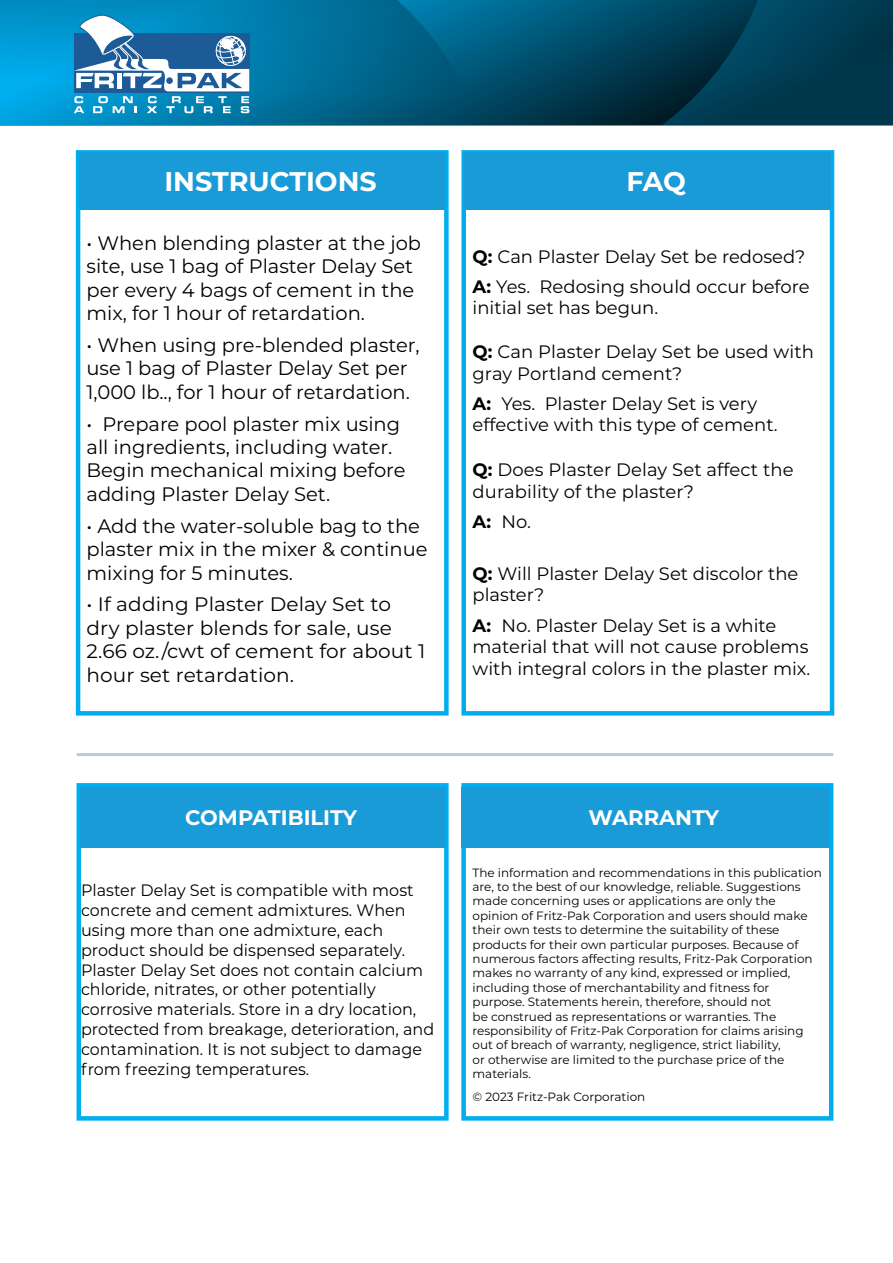
<style>
.page{position:relative;width:893px;height:1263px;background:#fff}
.page>*{position:absolute;margin:0;border:0;box-sizing:border-box;transform-origin:0 0}
.Small_Headers{font:700 27px "Montserrat";color:#fff}
.Small_Headers-2{font:700 21px "Montserrat";color:#fff}
.Contents{font:19.5px/23.4px "Montserrat";color:#000}
.Contents-2{font:18px/21.6px "Montserrat";color:#000}
.Contents-3{font:16.5px/19.8px "Montserrat";color:#000}
.Contents-4{font:12px/14.4px "Montserrat";color:#000}
.s1{font-weight:700}
</style>
<div class="page">
<svg style="left:479px;top:0;width:182px;height:125px;background:#004660"></svg>
<svg style="left:661px;top:0;width:232px;height:125px;background:#003a50"></svg>
<svg style="left:0;top:0;width:479px;height:125px;background:#0077a4"></svg>
<hr style="left:77px;top:753px;width:756px;height:3px;background:#bcccd5">
<div style="left:77px;top:783px;width:372px;height:338px;border:4px solid #00aeef"></div>
<div style="left:461px;top:783px;width:372px;height:338px;border:4px solid #00aeef"></div>
<div style="left:461px;top:788px;width:368px;height:60px;background:#199bd8"></div>
<div style="left:80px;top:787px;width:366px;height:61px;background:#199bd8"></div>
<svg style="left:74px;top:12px;width:175px;height:101px"></svg>
<div style="left:76px;top:150px;width:373px;height:566px;border:4px solid #00aeef"></div>
<div style="left:79px;top:153px;width:367px;height:57px;background:#199bd8"></div>
<div style="left:461px;top:150px;width:373px;height:566px;border:4px solid #00aeef"></div>
<div style="left:464px;top:153px;width:367px;height:57px;background:#199bd8"></div>
<p class="Small_Headers" style="left:164px;top:162px;width:214px">INSTRUCTIONS</p>
<p class="Contents" style="left:86px;top:230px;width:336px">• When blending plaster at the job site, use 1 bag of Plaster Delay Set per every 4 bags of cement in the mix, for 1 hour of retardation.</p>
<p class="Contents" style="left:86px;top:333px;width:335px">• When using pre-blended plaster, use 1 bag of Plaster Delay Set per<br>1,000 lb.., for 1 hour of retardation.</p>
<p class="Contents" style="left:86px;top:411px;width:321px">• Prepare pool plaster mix using all ingredients, including water.<br>Begin mechanical mixing before adding Plaster Delay Set.</p>
<p class="Contents" style="left:86px;top:513px;width:343px">• Add the water-soluble bag to the plaster mix in the mixer &amp; continue mixing for 5 minutes.</p>
<p class="Contents" style="left:86px;top:592px;width:340px">• If adding Plaster Delay Set to dry plaster blends for sale, use<br>2.66 oz./cwt of cement for about 1 hour set retardation.</p>
<p class="Small_Headers" style="left:626px;top:162px;width:61px">FAQ</p>
<p class="Contents-2" style="left:472px;top:245px;width:334px"><span class="s1">Q:</span> Can Plaster Delay Set be redosed?</p>
<p class="Contents-2" style="left:472px;top:275px;width:339px"><span class="s1">A:</span> Yes. Redosing should occur before initial set has begun.</p>
<p class="Contents-2" style="left:472px;top:340px;width:343px"><span class="s1">Q:</span> Can Plaster Delay Set be used with gray Portland cement?</p>
<p class="Contents-2" style="left:472px;top:392px;width:307px"><span class="s1">A:</span> Yes. Plaster Delay Set is very effective with this type of cement.</p>
<p class="Contents-2" style="left:472px;top:459px;width:323px"><span class="s1">Q:</span> Does Plaster Delay Set affect the durability of the plaster?</p>
<p class="Contents-2" style="left:472px;top:510px;width:60px"><span class="s1">A:</span> No.</p>
<p class="Contents-2" style="left:472px;top:562px;width:327px"><span class="s1">Q:</span> Will Plaster Delay Set discolor the plaster?</p>
<p class="Contents-2" style="left:472px;top:614px;width:339px"><span class="s1">A:</span> No. Plaster Delay Set is a white material that will not cause problems with integral colors in the plaster mix.</p>
<p class="Small_Headers-2" style="left:185px;top:802px;width:173px">COMPATIBILITY</p>
<p class="Small_Headers-2" style="left:588px;top:802px;width:132px">WARRANTY</p>
<p class="Contents-3" style="left:81px;top:880px;width:355px">Plaster Delay Set is compatible with most concrete and cement admixtures. When using more than one admixture, each product should be dispensed separately.<br>Plaster Delay Set does not contain calcium chloride, nitrates, or other potentially corrosive materials. Store in a dry location, protected from breakage, deterioration, and contamination. It is not subject to damage from freezing temperatures.</p>
<p class="Contents-4" style="left:472px;top:865px;width:351px">The information and recommendations in this publication are, to the best of our knowledge, reliable. Suggestions made concerning uses or applications are only the opinion of Fritz-Pak Corporation and users should make their own tests to determine the suitability of these products for their own particular purposes. Because of numerous factors affecting results, Fritz-Pak Corporation makes no warranty of any kind, expressed or implied, including those of merchantability and fitness for purpose. Statements herein, therefore, should not<br>be construed as representations or warranties. The responsibility of Fritz-Pak Corporation for claims arising out of breach of warranty, negligence, strict liability,<br>or otherwise are limited to the purchase price of the materials.</p>
<p class="Contents-4" style="left:472px;top:1089px;width:174px">© 2023 Fritz-Pak Corporation</p>
</div>
